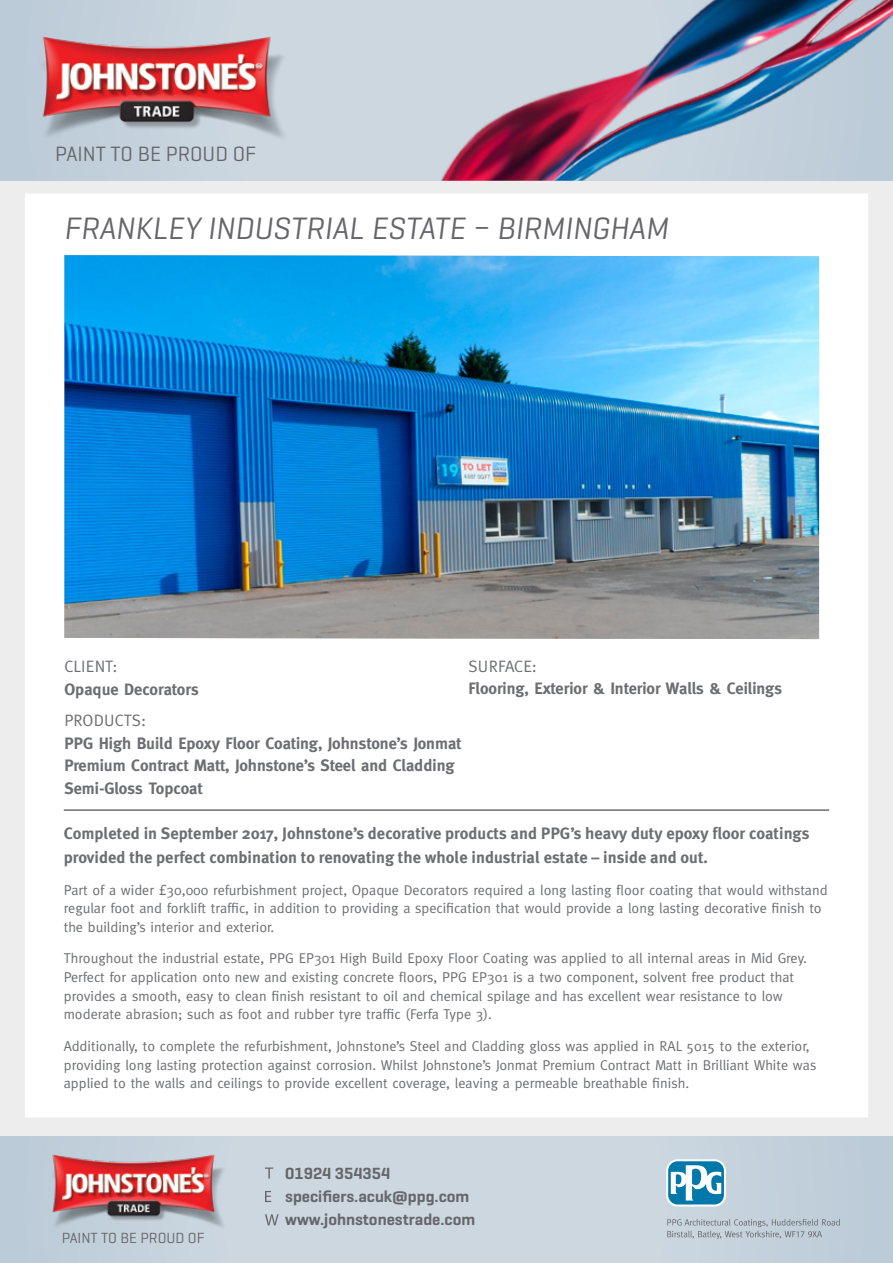
<style>
.page{position:relative;width:893px;height:1263px;background:#ededee}
.page>*{position:absolute;margin:0;border:0;box-sizing:border-box;transform-origin:0 0}
.t1{font:italic 31.5px "Geogrotesque";color:#65656a}
.t2{font:21.15px "Geogrotesque";color:#65656a}
.t3{font:700 16.5px/24px "Meta Plus";color:#6d6e71}
.t4{font:700 16.5px/22.5px "Meta";color:#6d6e71}
.t5{font:600 16.5px/23.4px "Geogrotesque";color:#65656a}
.t6{font:16.5px "Meta Plus Normal";color:#6d6e71}
.t7{font:15px "Geogrotesque";color:#65656a}
.t8{font:14.25px/18.8px "Meta";color:#6d6e71}
</style>
<div class="page">
<div style="left:25px;top:194px;width:843px;height:923px;background:#fff"></div>
<div style="left:0;top:0;width:893px;height:181px;background:linear-gradient(to bottom,#c9d5de,#c9d5de)"></div>
<div style="left:0;top:1137px;width:893px;height:126px;background:linear-gradient(to right,#c7d4de,#c7d4dd)"></div>
<img style="left:19px;top:37px;width:285px;height:109px">
<img style="left:425px;top:0;width:468px;height:181px">
<svg style="left:265px;top:1167px;width:8px;height:12px"></svg>
<svg style="left:265px;top:1191px;width:6px;height:11px"></svg>
<svg style="left:265px;top:1214px;width:14px;height:11px"></svg>
<img style="left:36px;top:1155px;width:203px;height:77px">
<svg style="left:622px;top:1213px;width:218px;height:26px"></svg>
<svg style="left:666px;top:1159px;width:60px;height:47px"></svg>
<div style="left:668px;top:1161px;width:56px;height:43px;background:#0078a9;border-radius:9px"></div>
<svg style="left:657px;top:1164px;width:134px;height:36px"></svg>
<img style="left:64px;top:255px;width:755px;height:384px">
<hr style="left:64px;top:809px;width:765px;height:2px;background:#6d6e71">
<h2 class="t2" style="left:55px;top:141px;width:203px">PAINT TO BE PROUD OF</h2>
<h1 class="t1" style="left:64px;top:209px;width:606px">FRANKLEY INDUSTRIAL ESTATE – BIRMINGHAM</h1>
<p class="t6" style="left:468px;top:657px;width:70px">SURFACE:</p>
<p class="t4" style="left:468px;top:677px;width:315px">Flooring, Exterior &amp; Interior Walls &amp; Ceilings</p>
<p class="t6" style="left:64px;top:657px;width:55px">CLIENT:</p>
<p class="t4" style="left:64px;top:678px;width:136px">Opaque Decorators</p>
<p class="t6" style="left:64px;top:711px;width:83px">PRODUCTS:</p>
<p class="t4" style="left:64px;top:732px;width:398px">PPG High Build Epoxy Floor Coating, Johnstone’s Jonmat<br>Premium Contract Matt, Johnstone’s Steel and Cladding<br>Semi-Gloss Topcoat</p>
<p class="t3" style="left:64px;top:821px;width:747px">Completed in September 2017, Johnstone’s decorative products and PPG’s heavy duty epoxy floor coatings provided the perfect combination to renovating the whole industrial estate – inside and out.</p>
<p class="t8" style="left:64px;top:880px;width:765px">Part of a wider £30,000 refurbishment project, Opaque Decorators required a long lasting floor coating that would withstand regular foot and forklift traffic, in addition to providing a specification that would provide a long lasting decorative finish to the building’s interior and exterior.</p>
<p class="t8" style="left:64px;top:949px;width:744px">Throughout the industrial estate, PPG EP301 High Build Epoxy Floor Coating was applied to all internal areas in Mid Grey.<br>Perfect for application onto new and existing concrete floors, PPG EP301 is a two component, solvent free product that provides a smooth, easy to clean finish resistant to oil and chemical spilage and has excellent wear resistance to low moderate abrasion; such as foot and rubber tyre traffic (Ferfa Type 3).</p>
<p class="t8" style="left:64px;top:1036px;width:754px">Additionally, to complete the refurbishment, Johnstone’s Steel and Cladding gloss was applied in RAL 5015 to the exterior, providing long lasting protection against corrosion. Whilst Johnstone’s Jonmat Premium Contract Matt in Brilliant White was applied to the walls and ceilings to provide excellent coverage, leaving a permeable breathable finish.</p>
<p class="t7" style="left:62px;top:1229px;width:144px">PAINT TO BE PROUD OF</p>
<p class="t5" style="left:285px;top:1161px;width:191px">01924 354354 specifiers.acuk@ppg.com www.johnstonestrade.com</p>
</div>
